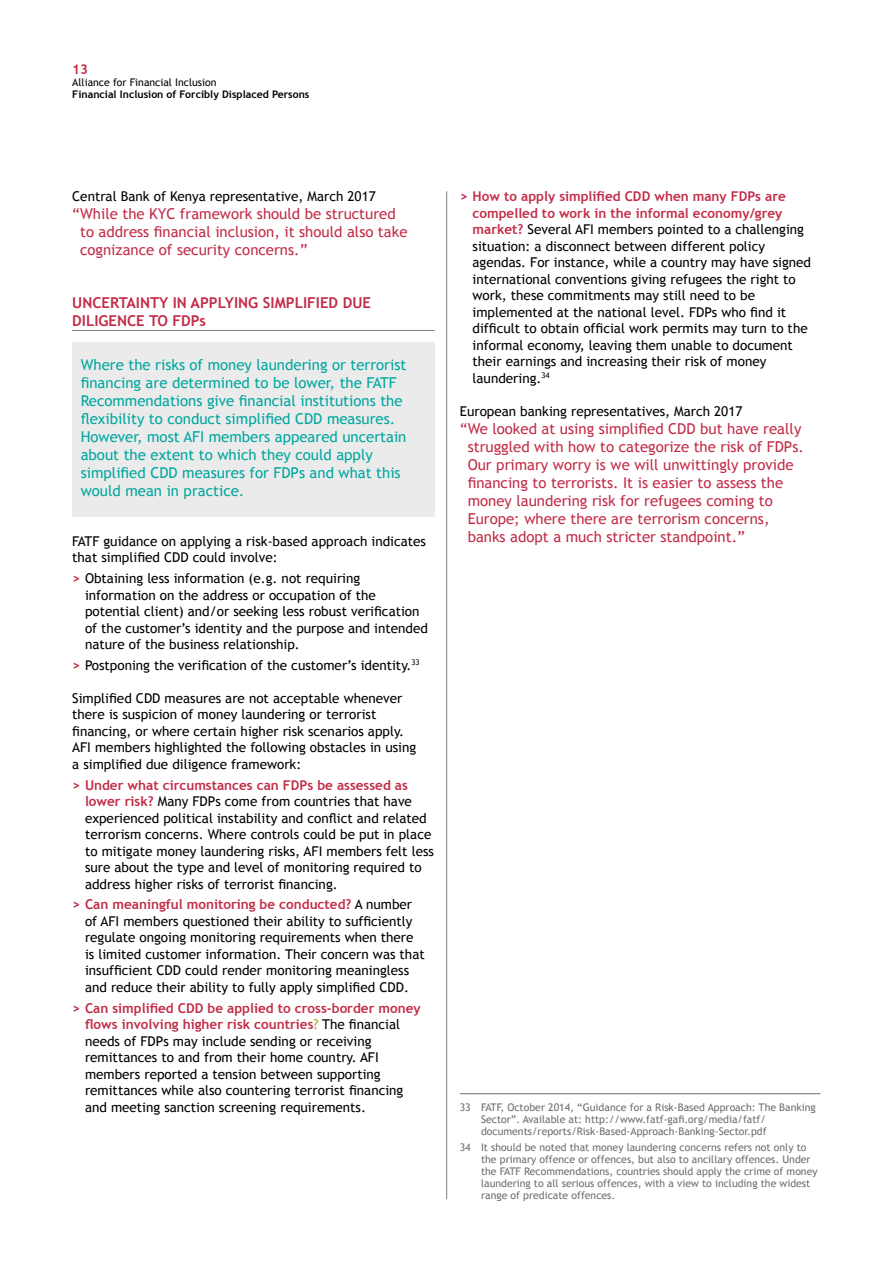
<style>
.page{position:relative;width:893px;height:1263px;background:#fff}
.page>*{position:absolute;margin:0;border:0;box-sizing:border-box;transform-origin:0 0}
.t1{font:15px/18px "Trebuchet MS";color:#c22d48}
.t2{font:15px/18px "Trebuchet MS";color:#00a79e}
.t3{font:700 15px/18px "Trebuchet MS";color:#c22d48}
.t4{font:13.5px/16.5px "Trebuchet MS";color:#000}
.t5{font:700 13.5px "Trebuchet MS";color:#c12e47}
.t6{font:10.5px/12px "Trebuchet MS";color:#6d6e71}
.t7{font:700 10.5px "Trebuchet MS";color:#000}
.t8{font:10.5px "Trebuchet MS";color:#000}
.s1{font-weight:700;color:#c22d48}
.s2{color:#9fa617}
</style>
<div class="page">
<hr style="left:446px;top:191px;width:1px;height:1008px;background:#808285">
<div style="left:72px;top:342px;width:362px;height:175px;background:#ebebec"></div>
<hr style="left:72px;top:330px;width:362px;height:1px;background:#807f83">
<hr style="left:460px;top:1093px;width:361px;height:1px;background:#6d6e71">
<p class="t5" style="left:72px;top:61px;width:17px">13</p>
<p class="t8" style="left:72px;top:76px;width:146px">Alliance for Financial Inclusion</p>
<p class="t7" style="left:72px;top:87px;width:239px">Financial Inclusion of Forcibly Displaced Persons</p>
<p class="t4" style="left:72px;top:188px;width:305px">Central Bank of Kenya representative, March 2017</p>
<p class="t1" style="left:80px;top:205px;width:329px;text-indent:-8px">“While the KYC framework should be structured to address financial inclusion, it should also take cognizance of security concerns.”</p>
<p class="t3" style="left:72px;top:293px;width:300px">UNCERTAINTY IN APPLYING SIMPLIFIED DUE<br>DILIGENCE TO FDPs</p>
<p class="t2" style="left:81px;top:356px;width:327px">Where the risks of money laundering or terrorist financing are determined to be lower, the FATF Recommendations give financial institutions the flexibility to conduct simplified CDD measures.<br>However, most AFI members appeared uncertain about the extent to which they could apply simplified CDD measures for FDPs and what this would mean in practice.</p>
<p class="t4" style="left:72px;top:533px;width:355px">FATF guidance on applying a risk-based approach indicates that simplified CDD could involve:</p>
<p class="t4" style="left:85px;top:570px;width:344px;text-indent:-13px"><span class="s1">&gt;</span> Obtaining less information (e.g. not requiring information on the address or occupation of the potential client) and/or seeking less robust verification of the customer’s identity and the purpose and intended nature of the business relationship.</p>
<p class="t4" style="left:72px;top:657px;width:349px"><span class="s1">&gt;</span> Postponing the verification of the customer’s identity.<sup>33</sup></p>
<p class="t4" style="left:72px;top:690px;width:345px">Simplified CDD measures are not acceptable whenever there is suspicion of money laundering or terrorist financing, or where certain higher risk scenarios apply.<br>AFI members highlighted the following obstacles in using a simplified due diligence framework:</p>
<p class="t4" style="left:85px;top:777px;width:350px;text-indent:-13px"><span class="s1">&gt; Under what circumstances can FDPs be assessed as lower risk?</span> Many FDPs come from countries that have experienced political instability and conflict and related terrorism concerns. Where controls could be put in place to mitigate money laundering risks, AFI members felt less sure about the type and level of monitoring required to address higher risks of terrorist financing.</p>
<p class="t4" style="left:85px;top:896px;width:341px;text-indent:-13px"><span class="s1">&gt; Can meaningful monitoring be conducted?</span> A number of AFI members questioned their ability to sufficiently regulate ongoing monitoring requirements when there is limited customer information. Their concern was that insufficient CDD could render monitoring meaningless and reduce their ability to fully apply simplified CDD.</p>
<p class="t4" style="left:85px;top:1000px;width:337px;text-indent:-13px"><span class="s1">&gt; Can simplified CDD be applied to cross-border money flows involving higher risk countries</span><span class="s2">?</span> The financial needs of FDPs may include sending or receiving remittances to and from their home country. AFI members reported a tension between supporting remittances while also countering terrorist financing and meeting sanction screening requirements.</p>
<p class="t4" style="left:473px;top:188px;width:340px;text-indent:-13px"><span class="s1">&gt; How to apply simplified CDD when many FDPs are compelled to work in the informal economy/grey market?</span> Several AFI members pointed to a challenging situation: a disconnect between different policy agendas. For instance, while a country may have signed international conventions giving refugees the right to work, these commitments may still need to be implemented at the national level. FDPs who find it difficult to obtain official work permits may turn to the informal economy, leaving them unable to document their earnings and increasing their risk of money laundering.<sup>34</sup></p>
<p class="t4" style="left:460px;top:403px;width:284px">European banking representatives, March 2017</p>
<p class="t1" style="left:468px;top:420px;width:338px;text-indent:-8px">“We looked at using simplified CDD but have really struggled with how to categorize the risk of FDPs.<br>Our primary worry is we will unwittingly provide financing to terrorists. It is easier to assess the money laundering risk for refugees coming to Europe; where there are terrorism concerns, banks adopt a much stricter standpoint.”</p>
<p class="t6" style="left:481px;top:1101px;width:336px;text-indent:-21px">33 FATF, October 2014, “Guidance for a Risk-Based Approach: The Banking<br>Sector”. Available at: http://www.fatf-gafi.org/media/fatf/ documents/reports/Risk-Based-Approach-Banking-Sector.pdf</p>
<p class="t6" style="left:481px;top:1141px;width:338px;text-indent:-21px">34 It should be noted that money laundering concerns refers not only to the primary offence or offences, but also to ancillary offences. Under the FATF Recommendations, countries should apply the crime of money laundering to all serious offences, with a view to including the widest range of predicate offences.</p>
</div>
